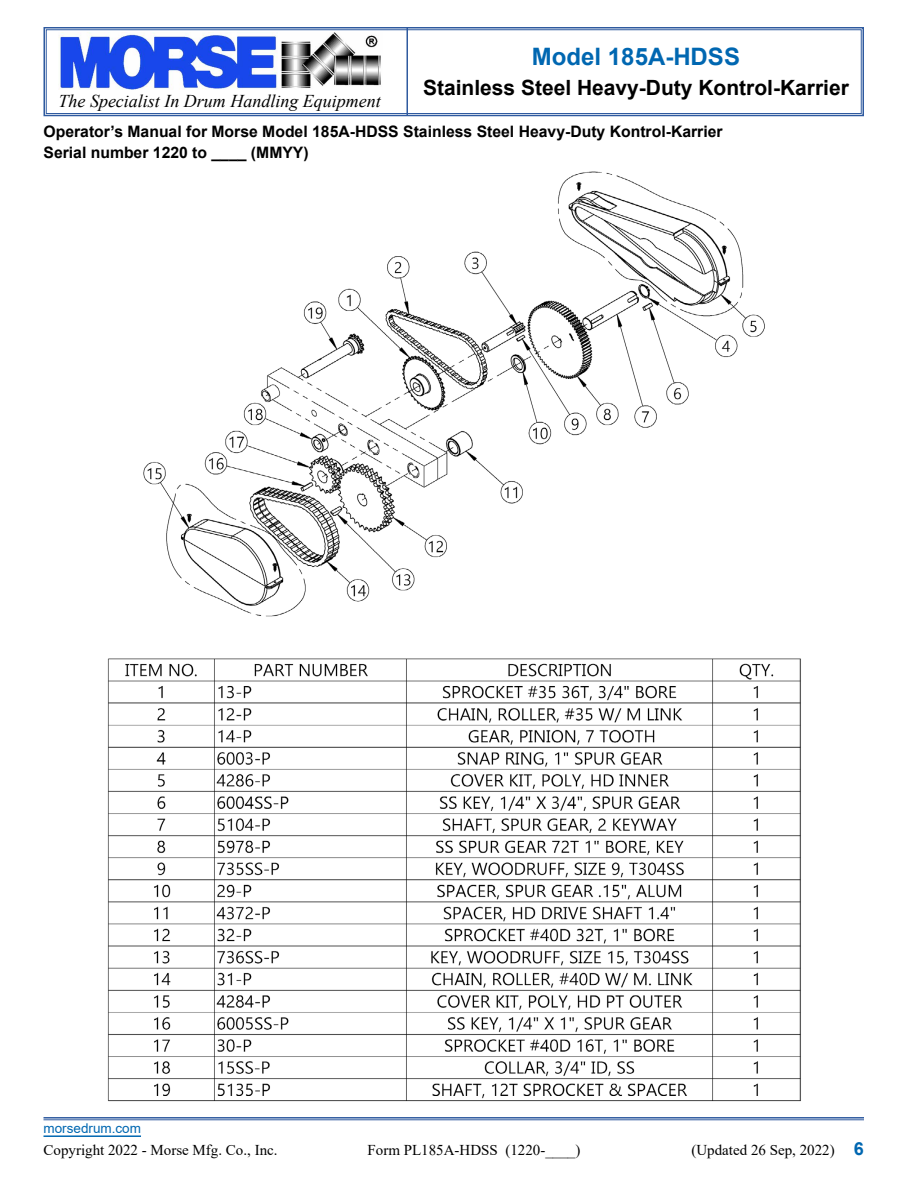
<style>
.page{position:relative;width:918px;height:1188px;background:#fff}
.page>*{position:absolute;margin:0;border:0;box-sizing:border-box;transform-origin:0 0}
.t1{font:700 24px "Arial";color:#0067b1}
.t2{font:700 21px "Arial";color:#000}
.t3{font:italic 18px "Times New Roman";color:#000}
.t4{font:700 15.75px/21px "Arial";color:#000}
.t5{font:15px "Times New Roman";color:#000}
.t6{font:13.5px "Arial";color:#0067b1}
.s1{font-family:"Arial";font-weight:700;font-size:18px;color:#0067b1}
</style>
<div class="page">
<svg style="left:43px;top:27px;width:821px;height:90px"></svg>
<div style="left:46px;top:29px;width:816px;height:85px;border:1px solid #2f5a9f"></div>
<hr style="left:406px;top:28px;width:2px;height:88px;background:#2f5a9f">
<hr style="left:44px;top:1135px;width:97px;height:2px;background:#0067b1">
<hr style="left:44px;top:1117px;width:820px;height:2px;background:#2f5a9f">
<hr style="left:44px;top:1120px;width:820px;height:1px;background:#2f5a9f">
<img style="left:107px;top:171px;width:694px;height:931px">
<h1 class="t1" style="left:532px;top:39px;width:210px">Model 185A-HDSS</h1>
<h2 class="t2" style="left:423px;top:73px;width:427px">Stainless Steel Heavy-Duty Kontrol-Karrier</h2>
<p class="t4" style="left:44px;top:121px;width:681px">Operator’s Manual for Morse Model 185A-HDSS Stainless Steel Heavy-Duty Kontrol-Karrier<br>Serial number 1220 to ____ (MMYY)</p>
<p class="t3" style="left:58px;top:89px;width:324px">The Specialist In Drum Handling Equipment</p>
<p class="t6" style="left:44px;top:1119px;width:99px">morsedrum.com</p>
<p class="t5" style="left:44px;top:1139px;width:236px">Copyright 2022 - Morse Mfg. Co., Inc.</p>
<p class="t5" style="left:368px;top:1139px;width:214px">Form PL185A-HDSS (1220-____)</p>
<p class="t5" style="left:692px;top:1139px;width:174px">(Updated 26 Sep, 2022) <span class="s1">6</span></p>
</div>
